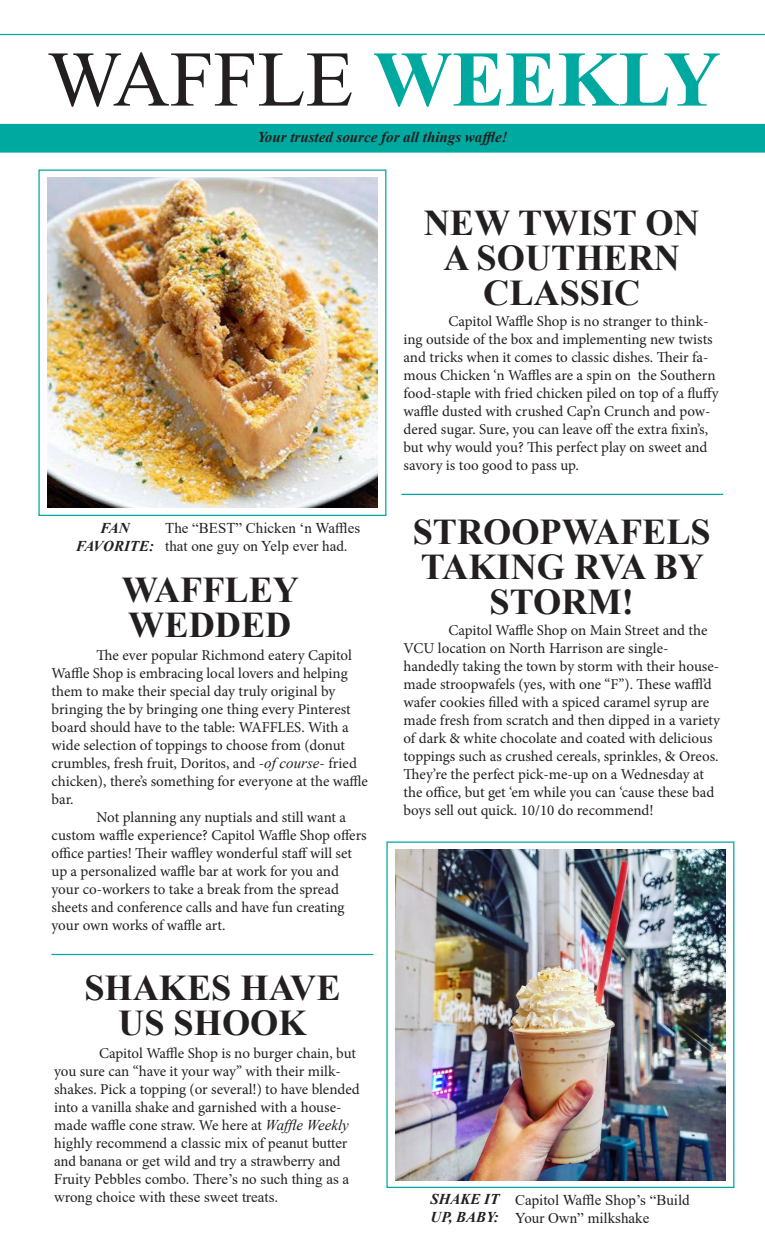
<style>
.page{position:relative;width:765px;height:1260px;background:#fff}
.page>*{position:absolute;margin:0;border:0;box-sizing:border-box;transform-origin:0 0}
.t1{font:78.75px "Times New Roman";color:#231f20}
.t2{font:700 36.25px/35px "Times New Roman";color:#231f20;text-align:center}
.t3{font:15px/18px "Minion Pro";letter-spacing:-.005em;color:#231f20}
.t4{font:15px/18px "Times New Roman";color:#231f20}
.t5{font:italic 700 15px "Times New Roman";color:#231f20}
.s1{font-weight:700;color:#00a9a0}
.s2{font-family:"Times New Roman";font-style:italic}
.s3{font-family:"Times New Roman"}
</style>
<div class="page">
<hr style="left:0;top:34px;width:765px;height:1px;background:#00a9a0">
<div style="left:0;top:124px;width:765px;height:29px;background:#00a9a0"></div>
<img style="left:47px;top:178px;width:330px;height:330px">
<div style="left:38px;top:169px;width:348px;height:347px;border:1px solid #00a9a0"></div>
<hr style="left:401px;top:494px;width:322px;height:1px;background:#00a9a0">
<hr style="left:52px;top:954px;width:321px;height:1px;background:#00a9a0">
<div style="left:386px;top:841px;width:348px;height:347px;border:1px solid #00a9a0"></div>
<img style="left:395px;top:849px;width:331px;height:331px">
<p class="t1" style="left:47px;top:24px;width:675px">WAFFLE <span class="s1">WEEKLY</span></p>
<p class="t5" style="left:257px;top:127px;width:252px">Your trusted source for all things waffle!</p>
<p class="t5" style="left:100px;top:518px;width:31px">FAN</p>
<p class="t5" style="left:76px;top:536px;width:80px">FAVORITE:</p>
<p class="t4" style="left:165px;top:519px;width:197px">The “BEST” Chicken ‘n Waffles that one guy on Yelp ever had.</p>
<p class="t2" style="left:122px;top:571px;width:179px">WAFFLEY</p>
<p class="t2" style="left:128px;top:606px;width:165px">WEDDED</p>
<p class="t3" style="left:52px;top:646px;width:318px;text-indent:45px">The ever popular Richmond eatery Capitol Waffle Shop is embracing local lovers and helping them to make their special day truly original by bringing the by bringing one thing every Pinterest board should have to the table: WAFFLES. With a wide selection of toppings to choose from (donut crumbles, fresh fruit, Doritos, and -<span class="s2">of course</span>- fried chicken), there’s something for everyone at the waffle bar.</p>
<p class="t3" style="left:52px;top:808px;width:317px;text-indent:45px">Not planning any nuptials and still want a custom waffle experience? Capitol Waffle Shop offers office parties! Their waffley wonderful staff will set up a personalized waffle bar at work for you and your co-workers to take a break from the spread sheets and conference calls and have fun creating your own works of waffle art.</p>
<p class="t2" style="left:84px;top:969px;width:258px">SHAKES HAVE</p>
<p class="t2" style="left:118px;top:1004px;width:190px">US SHOOK</p>
<p class="t3" style="left:54px;top:1044px;width:307px;text-indent:45px">Capitol Waffle Shop is no burger chain, but you sure can “have it your way” with their milk&shy;shakes. Pick a topping (or several!) to have blended into a vanilla shake and garnished with a house&shy;made waffle cone straw. We here at <span class="s2">Waffle Weekly </span><span class="s3">highly recommend a classic mix of peanut butter and banana or get wild and try a strawberry and Fruity Pebbles combo. There’s no such thing as a wrong choice with these sweet treats.</span></p>
<p class="t2" style="left:424px;top:204px;width:278px">NEW TWIST ON<br>A SOUTHERN<br>CLASSIC</p>
<p class="t3" style="left:403px;top:312px;width:317px;text-indent:45px">Capitol Waffle Shop is no stranger to think&shy;ing outside of the box and implementing new twists and tricks when it comes to classic dishes. Their fa&shy;mous Chicken ‘n Waffles are a spin on the Southern food-staple with fried chicken piled on top of a fluffy waffle dusted with crushed Cap’n Crunch and pow&shy;dered sugar. Sure, you can leave off the extra fixin’s, but why would you? This perfect play on sweet and</p>
<p class="t3" style="left:403px;top:456px;width:177px">savory is too good to pass up.</p>
<p class="t2" style="left:413px;top:513px;width:300px">STROOPWAFELS<br>TAKING RVA BY<br>STORM!</p>
<p class="t3" style="left:403px;top:621px;width:306px;text-indent:45px">Capitol Waffle Shop on Main Street and the<br>VCU location on North Harrison are single-</p>
<p class="t3" style="left:403px;top:657px;width:318px">handedly taking the town by storm with their house&shy;made stroopwafels (yes, with one “F”). These waffl’d wafer cookies filled with a spiced caramel syrup are made fresh from scratch and then dipped in a variety of dark &amp; white chocolate and coated with delicious toppings such as crushed cereals, sprinkles, &amp; Oreos.<br>They’re the perfect pick-me-up on a Wednesday at the office, but get ‘em while you can ‘cause these bad boys sell out quick. 10/10 do recommend!</p>
<p class="t5" style="left:430px;top:1189px;width:70px">SHAKE IT</p>
<p class="t5" style="left:431px;top:1207px;width:70px">UP, BABY:</p>
<p class="t4" style="left:515px;top:1190px;width:176px">Capitol Waffle Shop’s “Build<br>Your Own” milkshake</p>
</div>
